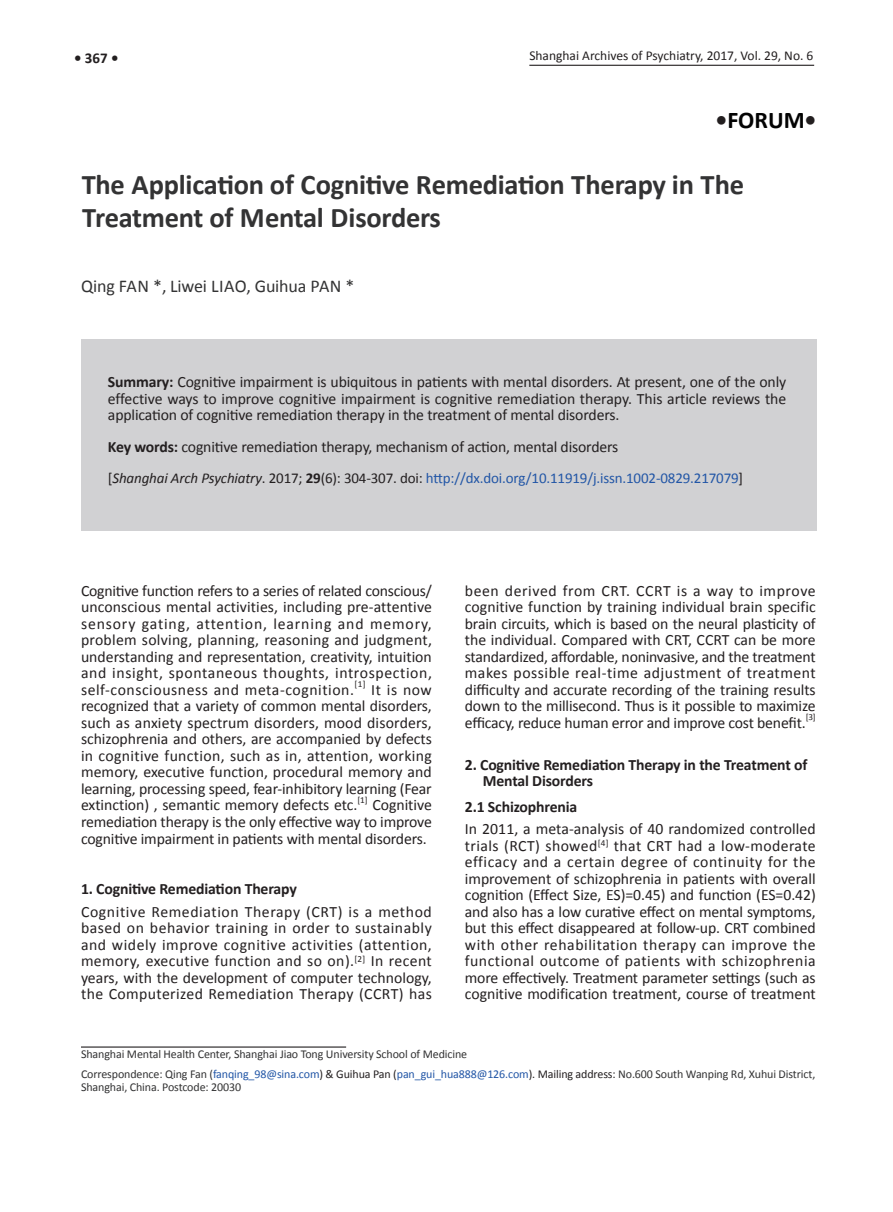
<style>
.page{position:relative;width:893px;height:1212px;background:#fff}
.page>*{position:absolute;margin:0;border:0;box-sizing:border-box;transform-origin:0 0}
.t1{font:700 28.5px/33px "Calibri";letter-spacing:-.01em;color:#333334}
.t2{font:700 24px "Calibri";color:#030303}
.t3{font:18px "Calibri";letter-spacing:-.01em;color:#333334}
.t4{font:15.75px/16.5px "Calibri";letter-spacing:-.01em;color:#231f20;text-align:justify}
.t5{font:700 15.75px/16.5px "Calibri";letter-spacing:-.01em;color:#231f20}
.t6{font:15px "Calibri";letter-spacing:-.01em;color:#2256a6}
.t7{font:700 15px "Calibri";color:#231f20}
.t8{font:13.5px "Calibri";color:#231f20}
.t9{font:12px/19.5px "Calibri";letter-spacing:-.01em;color:#333334}
.t10{font:9.15px "Calibri";color:#231f20}
.s1{color:#231f20}
.s2{font-weight:700}
.s3{font-style:italic;color:#231f20}
.s4{font-weight:700;color:#231f20}
.s5{color:#2256a6}
</style>
<div class="page">
<hr style="left:529px;top:65px;width:285px;height:1px;background:#231f20">
<hr style="left:81px;top:1046px;width:265px;height:1px;background:#231f20">
<div style="left:81px;top:339px;width:735px;height:192px;background:#d1d1d3"></div>
<p class="t7" style="left:74px;top:48px;width:46px">• 367 •</p>
<p class="t8" style="left:529px;top:47px;width:286px">Shanghai Archives of Psychiatry, 2017, Vol. 29, No. 6</p>
<h2 class="t2" style="left:715px;top:104px;width:103px"><span class="s1">•</span>FORUM<span class="s1">•</span></h2>
<h1 class="t1" style="left:82px;top:168px;width:664px">The Application of Cognitive Remediation Therapy in The<br>Treatment of Mental Disorders</h1>
<p class="t3" style="left:81px;top:274px;width:275px">Qing FAN *, Liwei LIAO, Guihua PAN *</p>
<p class="t4" style="left:108px;top:374px;width:680px"><span class="s2">Summary:</span> Cognitive impairment is ubiquitous in patients with mental disorders. At present, one of the only effective ways to improve cognitive impairment is cognitive remediation therapy. This article reviews the application of cognitive remediation therapy in the treatment of mental disorders.</p>
<p class="t4" style="left:108px;top:438px;width:512px"><span class="s2">Key words:</span> cognitive remediation therapy, mechanism of action, mental disorders</p>
<p class="t6" style="left:108px;top:468px;width:637px"><span class="s1">[</span><span class="s3">Shanghai Arch Psychiatry</span><span class="s1">. 2017;</span> <span class="s4">29</span><span class="s1">(6): 304-307. doi:</span> http://dx.doi.org/10.11919/j.issn.1002-0829.217079<span class="s1">]</span></p>
<p class="t4" style="left:81px;top:582px;width:352px">Cognitive function refers to a series of related conscious/ unconscious mental activities, including pre-attentive sensory gating, attention, learning and memory, problem solving, planning, reasoning and judgment, understanding and representation, creativity, intuition and insight, spontaneous thoughts, introspection, self-consciousness and meta-cognition.</p>
<p class="t10" style="left:355px;top:678px;width:12px">[1]</p>
<p class="t4" style="left:81px;top:681px;width:352px;text-indent:290px">It is now recognized that a variety of common mental disorders, such as anxiety spectrum disorders, mood disorders, schizophrenia and others, are accompanied by defects in cognitive function, such as in, attention, working memory, executive function, procedural memory and learning, processing speed, fear-inhibitory learning (Fear extinction) , semantic memory defects etc.</p>
<p class="t10" style="left:357px;top:794px;width:12px">[1]</p>
<p class="t4" style="left:81px;top:796px;width:352px;line-height:17.1px;text-indent:291px">Cognitive remediation therapy is the only effective way to improve cognitive impairment in patients with mental disorders.</p>
<p class="t5" style="left:81px;top:881px;width:217px">1. Cognitive Remediation Therapy</p>
<p class="t4" style="left:81px;top:903px;width:352px">Cognitive Remediation Therapy (CRT) is a method based on behavior training in order to sustainably and widely improve cognitive activities (attention, memory, executive function and so on).<sup>[2]</sup> In recent years, with the development of computer technology, the Computerized Remediation Therapy (CCRT) has</p>
<p class="t4" style="left:465px;top:582px;width:352px">been derived from CRT. CCRT is a way to improve cognitive function by training individual brain specific brain circuits, which is based on the neural plasticity of the individual. Compared with CRT, CCRT can be more standardized, affordable, noninvasive, and the treatment makes possible real-time adjustment of treatment difficulty and accurate recording of the training results down to the millisecond. Thus is it possible to maximize efficacy, reduce human error and improve cost benefit.</p>
<p class="t10" style="left:806px;top:711px;width:12px">[3]</p>
<p class="t5" style="left:483px;top:756px;width:326px;text-indent:-18px">2. Cognitive Remediation Therapy in the Treatment of<br>Mental Disorders</p>
<p class="t5" style="left:465px;top:798px;width:114px">2.1 Schizophrenia</p>
<p class="t4" style="left:465px;top:821px;width:352px">In 2011, a meta-analysis of 40 randomized controlled trials (RCT) showed<sup>[4]</sup> that CRT had a low-moderate efficacy and a certain degree of continuity for the improvement of schizophrenia in patients with overall cognition (Effect Size, ES)=0.45) and function (ES=0.42) and also has a low curative effect on mental symptoms, but this effect disappeared at follow-up. CRT combined with other rehabilitation therapy can improve the functional outcome of patients with schizophrenia more effectively. Treatment parameter settings (such as cognitive modification treatment, course of treatment</p>
<p class="t9" style="left:81px;top:1045px;width:736px">Shanghai Mental Health Center, Shanghai Jiao Tong University School of Medicine<br>Correspondence: Qing Fan (<span class="s5">fanqing_98@sina.com</span><span class="s1">) &amp; Guihua Pan (</span><span class="s5">pan_gui_hua888@126.com</span><span class="s1">). Mailing address:</span> No.600 South Wanping Rd, Xuhui District,</p>
<p class="t9" style="left:81px;top:1078px;width:162px">Shanghai, China. Postcode: 20030</p>
</div>
